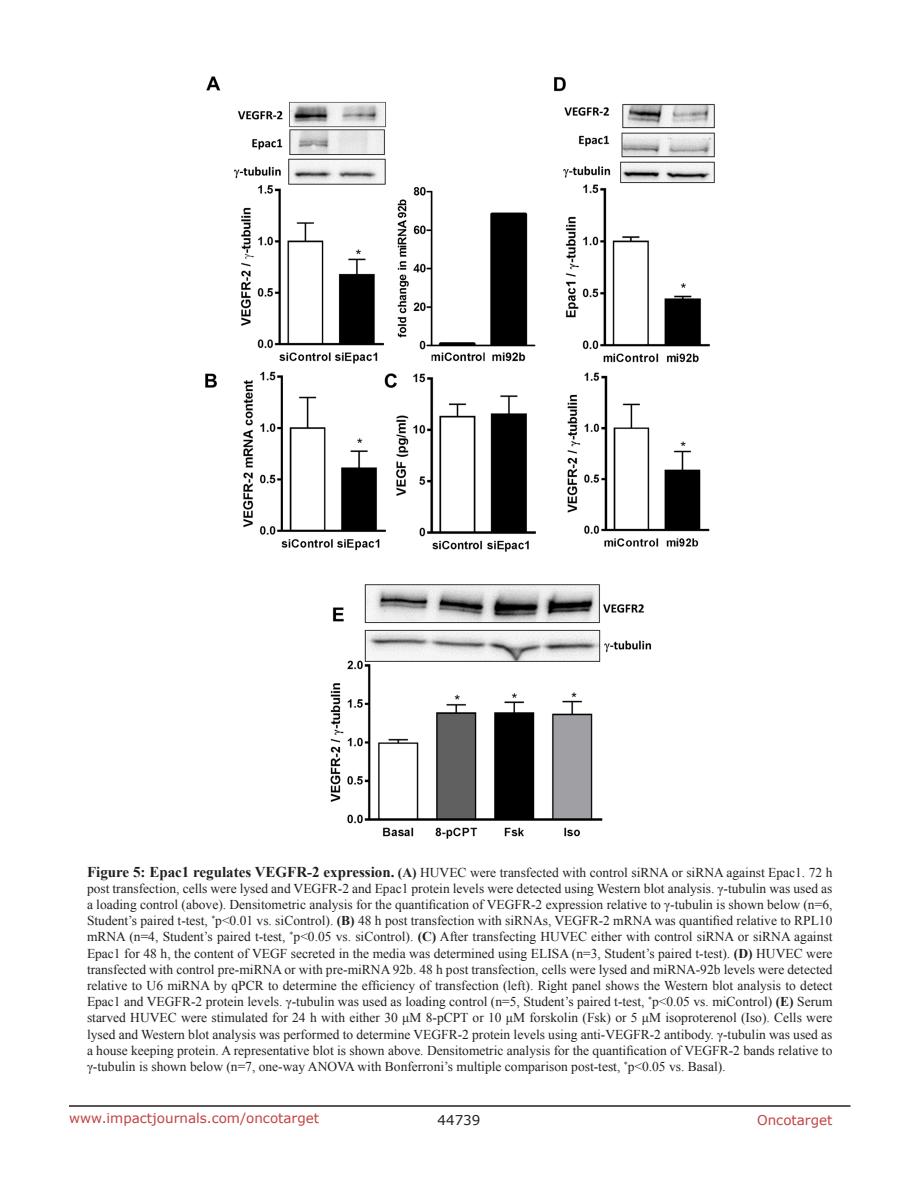
<style>
.page{position:relative;width:918px;height:1188px;background:#fff}
.page>*{position:absolute;margin:0;border:0;box-sizing:border-box;transform-origin:0 0}
.figuretext{font:13.5px/16.2px "Times New Roman";color:#231f20;text-align:justify}
.t1{font:13.5px "Verdana";color:#c24141}
.t2{font:13.5px "Verdana";color:#231f20}
.s1{font-weight:700;font-size:15px}
.s2{font-weight:700}
</style>
<div class="page">
<hr style="left:69px;top:1105px;width:781px;height:2px;background:#231f20">
<img style="left:205px;top:76px;width:510px;height:763px">
<p class="figuretext" style="left:87px;top:864px;width:747px"><span class="s1">Figure 5: Epac1 regulates VEGFR-2 expression.</span> <span class="s2">(A)</span> HUVEC were transfected with control siRNA or siRNA against Epac1. 72 h post transfection, cells were lysed and VEGFR-2 and Epac1 protein levels were detected using Western blot analysis. γ-tubulin was used as a loading control (above). Densitometric analysis for the quantification of VEGFR-2 expression relative to γ-tubulin is shown below (n=6, Student’s paired t-test, <sup>*</sup>p&lt;0.01 vs. siControl). <span class="s2">(B)</span> 48 h post transfection with siRNAs, VEGFR-2 mRNA was quantified relative to RPL10 mRNA (n=4, Student’s paired t-test, <sup>*</sup>p&lt;0.05 vs. siControl). <span class="s2">(C)</span> After transfecting HUVEC either with control siRNA or siRNA against Epac1 for 48 h, the content of VEGF secreted in the media was determined using ELISA (n=3, Student’s paired t-test). <span class="s2">(D)</span> HUVEC were transfected with control pre-miRNA or with pre-miRNA 92b. 48 h post transfection, cells were lysed and miRNA-92b levels were detected relative to U6 miRNA by qPCR to determine the efficiency of transfection (left). Right panel shows the Western blot analysis to detect Epac1 and VEGFR-2 protein levels. γ-tubulin was used as loading control (n=5, Student’s paired t-test, <sup>*</sup>p&lt;0.05 vs. miControl) <span class="s2">(E)</span> Serum starved HUVEC were stimulated for 24 h with either 30 μM 8-pCPT or 10 μM forskolin (Fsk) or 5 μM isoproterenol (Iso). Cells were lysed and Western blot analysis was performed to determine VEGFR-2 protein levels using anti-VEGFR-2 antibody. γ-tubulin was used as a house keeping protein. A representative blot is shown above. Densitometric analysis for the quantification of VEGFR-2 bands relative to γ-tubulin is shown below (n=7, one-way ANOVA with Bonferroni’s multiple comparison post-test, <sup>*</sup>p&lt;0.05 vs. Basal).</p>
<p class="t1" style="left:69px;top:1109px;width:252px">www.impactjournals.com/oncotarget</p>
<p class="t2" style="left:438px;top:1111px;width:44px">44739</p>
<p class="t1" style="left:757px;top:1111px;width:77px">Oncotarget</p>
</div>
